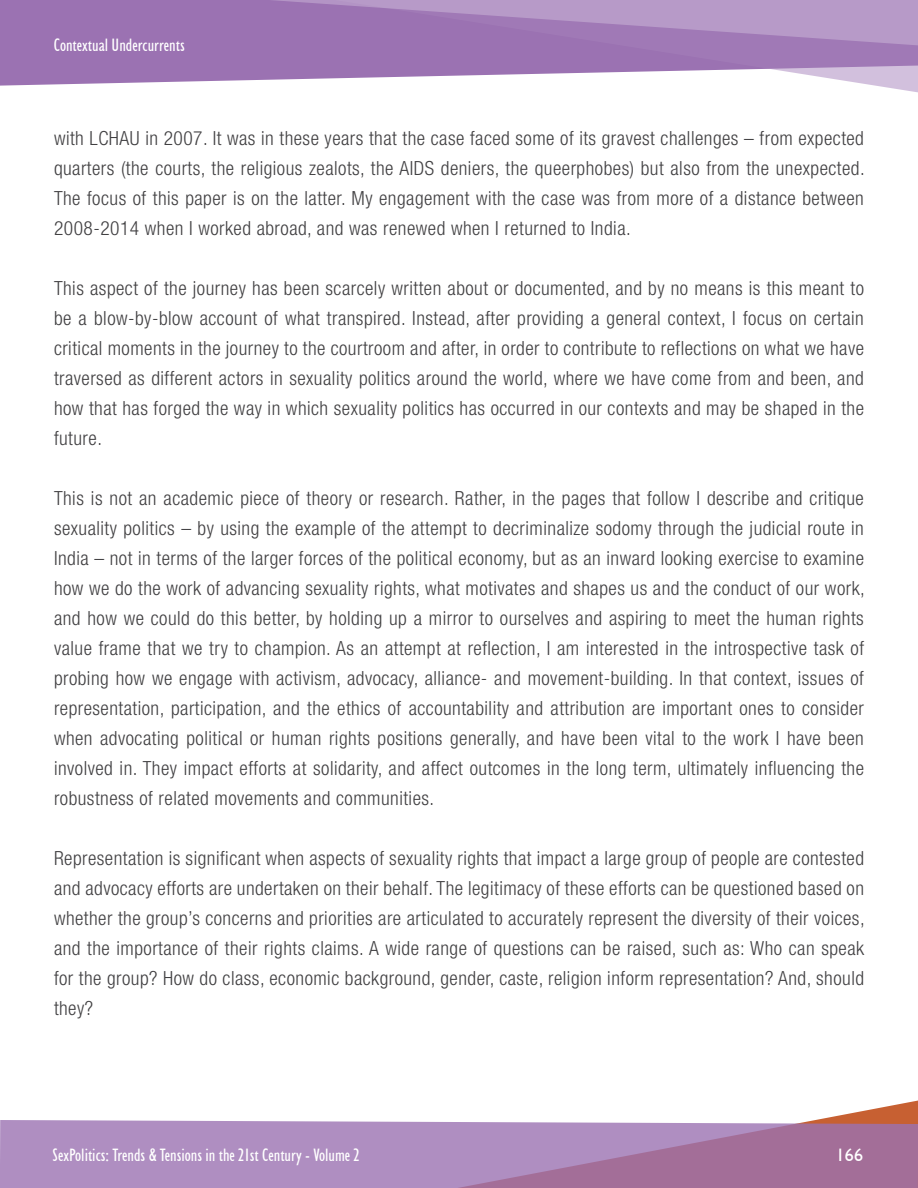
<style>
.page{position:relative;width:918px;height:1188px;background:#fff}
.page>*{position:absolute;margin:0;border:0;box-sizing:border-box;transform-origin:0 0}
.t1{font:300 condensed 19.5px/30px "Helvetica Neue LT Std";letter-spacing:.025em;color:#414042;text-align:justify}
.t2{font:condensed 18px "Humanist 521 BT";color:#fff}
.t3{font:18px "Humanist 521 BT";color:#fff}
</style>
<div class="page">
<svg style="left:816px;top:1100px;width:102px;height:20px"></svg>
<svg style="left:52px;top:61px;width:866px;height:32px"></svg>
<svg style="left:0;top:0;width:918px;height:61px;fill:#9b72b2"></svg>
<svg style="left:0;top:1120px;width:918px;height:68px;fill:#af8ec1"></svg>
<p class="t2" style="left:54px;top:34px;width:132px">Contextual Undercurrents</p>
<p class="t1" style="left:54px;top:123px;width:812px">with LCHAU in 2007. It was in these years that the case faced some of its gravest challenges – from expected quarters (the courts, the religious zealots, the AIDS deniers, the queerphobes) but also from the unexpected.<br>The focus of this paper is on the latter. My engagement with the case was from more of a distance between 2008-2014 when I worked abroad, and was renewed when I returned to India.</p>
<p class="t1" style="left:54px;top:273px;width:812px">This aspect of the journey has been scarcely written about or documented, and by no means is this meant to be a blow-by-blow account of what transpired. Instead, after providing a general context, I focus on certain critical moments in the journey to the courtroom and after, in order to contribute to reflections on what we have traversed as different actors in sexuality politics around the world, where we have come from and been, and how that has forged the way in which sexuality politics has occurred in our contexts and may be shaped in the future.</p>
<p class="t1" style="left:54px;top:483px;width:812px">This is not an academic piece of theory or research. Rather, in the pages that follow I describe and critique sexuality politics – by using the example of the attempt to decriminalize sodomy through the judicial route in India – not in terms of the larger forces of the political economy, but as an inward looking exercise to examine how we do the work of advancing sexuality rights, what motivates and shapes us and the conduct of our work, and how we could do this better, by holding up a mirror to ourselves and aspiring to meet the human rights value frame that we try to champion. As an attempt at reflection, I am interested in the introspective task of probing how we engage with activism, advocacy, alliance- and movement-building. In that context, issues of representation, participation, and the ethics of accountability and attribution are important ones to consider when advocating political or human rights positions generally, and have been vital to the work I have been involved in. They impact efforts at solidarity, and affect outcomes in the long term, ultimately influencing the robustness of related movements and communities.</p>
<p class="t1" style="left:54px;top:843px;width:812px">Representation is significant when aspects of sexuality rights that impact a large group of people are contested and advocacy efforts are undertaken on their behalf. The legitimacy of these efforts can be questioned based on whether the group’s concerns and priorities are articulated to accurately represent the diversity of their voices, and the importance of their rights claims. A wide range of questions can be raised, such as: Who can speak for the group? How do class, economic background, gender, caste, religion inform representation? And, should they?</p>
<p class="t2" style="left:52px;top:1144px;width:309px">SexPolitics: Trends &amp; Tensions in the 21st Century - Volume 2</p>
<p class="t3" style="left:836px;top:1143px;width:29px">166</p>
</div>
